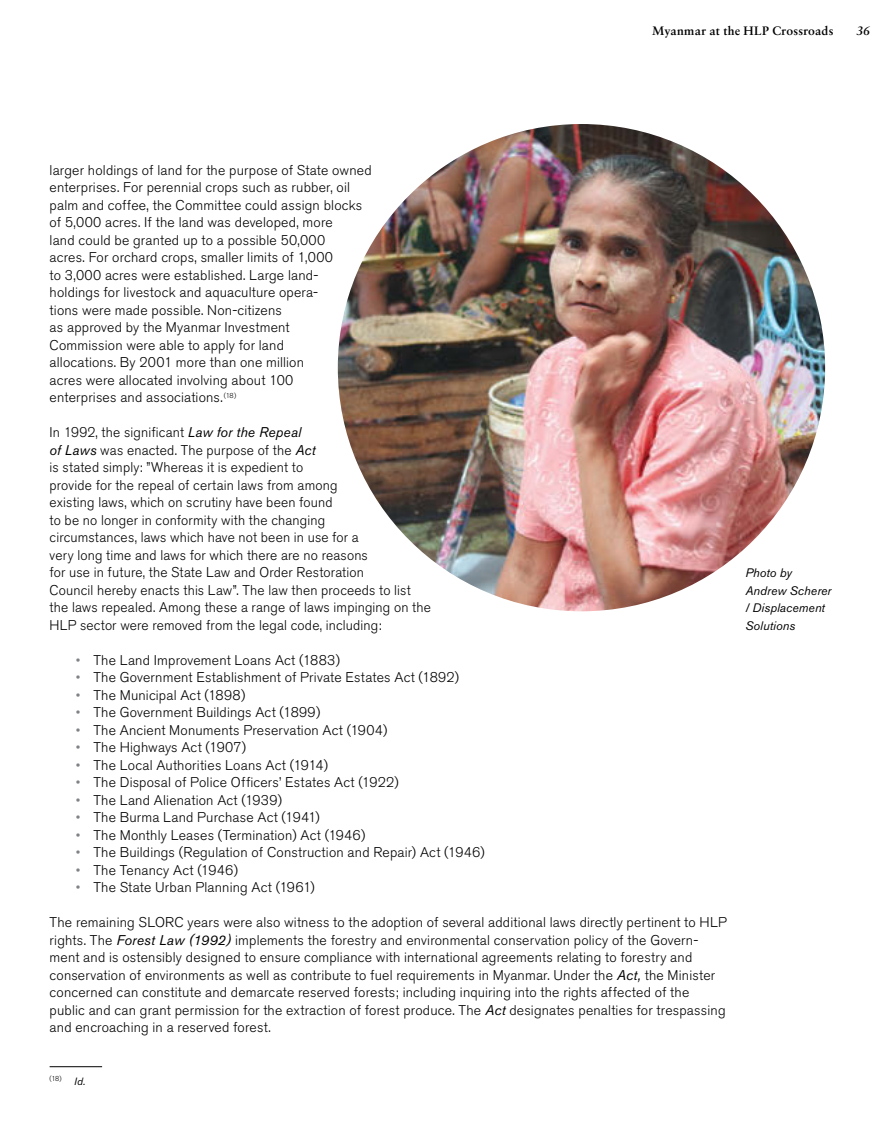
<style>
.page{position:relative;width:893px;height:1141px;background:#fff}
.page>*{position:absolute;margin:0;border:0;box-sizing:border-box;transform-origin:0 0}
.Paragraph{font:300 14px/17.5px "Akzidenz Grotesk BE";letter-spacing:.015em;color:#000}
.t1{font:italic 12.25px/17.5px "Akzidenz Grotesk BE";letter-spacing:.01em;color:#000}
.t2{font:700 12.25px "Sabon LT Std";letter-spacing:.02em;color:#000}
.t3{font:italic 700 12.25px "Sabon LT Std";color:#000}
.Footnote{font:300 7.17px "Akzidenz Grotesk BE";color:#000}
.s1{font-weight:400;font-style:italic}
.s2{color:#808285}
.s3{font-weight:400;font-style:italic;font-size:10.5px}
</style>
<div class="page">
<img style="left:338px;top:124px;width:487px;height:487px;border-radius:244px">
<hr style="left:50px;top:1066px;width:52px;height:1px;background:#000">
<p class="t2" style="left:652px;top:23px;width:183px">Myanmar at the HLP Crossroads</p>
<p class="t3" style="left:856px;top:23px;width:15px">36</p>
<p class="Paragraph" style="left:50px;top:162px;width:324px">larger holdings of land for the purpose of State owned enterprises. For perennial crops such as rubber, oil palm and coffee, the Committee could assign blocks of 5,000 acres. If the land was developed, more<br>land could be granted up to a possible 50,000<br>acres. For orchard crops, smaller limits of 1,000<br>to 3,000 acres were established. Large land&shy;holdings for livestock and aquaculture opera-<br>tions were made possible. Non-citizens<br>as approved by the Myanmar Investment<br>Commission were able to apply for land<br>allocations. By 2001 more than one million<br>acres were allocated involving about 100<br>enterprises and associations.<sup>(18)</sup></p>
<p class="Paragraph" style="left:50px;top:424px;width:383px">In 1992, the significant <span class="s1">Law for the Repeal<br>of Laws</span> was enacted. The purpose of the <span class="s1">Act<br></span>is stated simply: ”Whereas it is expedient to<br>provide for the repeal of certain laws from among<br>existing laws, which on scrutiny have been found<br>to be no longer in conformity with the changing<br>circumstances, laws which have not been in use for a<br>very long time and laws for which there are no reasons<br>for use in future, the State Law and Order Restoration<br>Council hereby enacts this Law”. The law then proceeds to list the laws repealed. Among these a range of laws impinging on the HLP sector were removed from the legal code, including:</p>
<p class="Paragraph" style="left:76px;top:652px;width:266px"><span class="s2">•</span> The Land Improvement Loans Act (1883)</p>
<p class="Paragraph" style="left:76px;top:669px;width:385px"><span class="s2">•</span> The Government Establishment of Private Estates Act (1892)</p>
<p class="Paragraph" style="left:76px;top:687px;width:171px"><span class="s2">•</span> The Municipal Act (1898)</p>
<p class="Paragraph" style="left:76px;top:704px;width:246px"><span class="s2">•</span> The Government Buildings Act (1899)</p>
<p class="Paragraph" style="left:76px;top:722px;width:313px"><span class="s2">•</span> The Ancient Monuments Preservation Act (1904)</p>
<p class="Paragraph" style="left:76px;top:739px;width:172px"><span class="s2">•</span> The Highways Act (1907)</p>
<p class="Paragraph" style="left:76px;top:757px;width:254px"><span class="s2">•</span> The Local Authorities Loans Act (1914)</p>
<p class="Paragraph" style="left:76px;top:774px;width:324px"><span class="s2">•</span> The Disposal of Police Officers’ Estates Act (1922)</p>
<p class="Paragraph" style="left:76px;top:792px;width:208px"><span class="s2">•</span> The Land Alienation Act (1939)</p>
<p class="Paragraph" style="left:76px;top:809px;width:246px"><span class="s2">•</span> The Burma Land Purchase Act (1941)</p>
<p class="Paragraph" style="left:76px;top:827px;width:291px"><span class="s2">•</span> The Monthly Leases (Termination) Act (1946)</p>
<p class="Paragraph" style="left:76px;top:844px;width:411px"><span class="s2">•</span> The Buildings (Regulation of Construction and Repair) Act (1946)</p>
<p class="Paragraph" style="left:76px;top:862px;width:164px"><span class="s2">•</span> The Tenancy Act (1946)</p>
<p class="Paragraph" style="left:76px;top:879px;width:241px"><span class="s2">•</span> The State Urban Planning Act (1961)</p>
<p class="Paragraph" style="left:50px;top:914px;width:679px">The remaining SLORC years were also witness to the adoption of several additional laws directly pertinent to HLP rights. The <span class="s1">Forest Law (1992)</span> implements the forestry and environmental conservation policy of the Govern&shy;ment and is ostensibly designed to ensure compliance with international agreements relating to forestry and conservation of environments as well as contribute to fuel requirements in Myanmar. Under the <span class="s1">Act,</span> the Minister concerned can constitute and demarcate reserved forests; including inquiring into the rights affected of the public and can grant permission for the extraction of forest produce. The <span class="s1">Act</span> designates penalties for trespassing and encroaching in a reserved forest.</p>
<p class="Footnote" style="left:50px;top:1074px;width:37px">(18) <span class="s3">Id.</span></p>
<p class="t1" style="left:745px;top:564px;width:88px">Photo by<br>Andrew Scherer / Displacement<br>Solutions</p>
</div>
